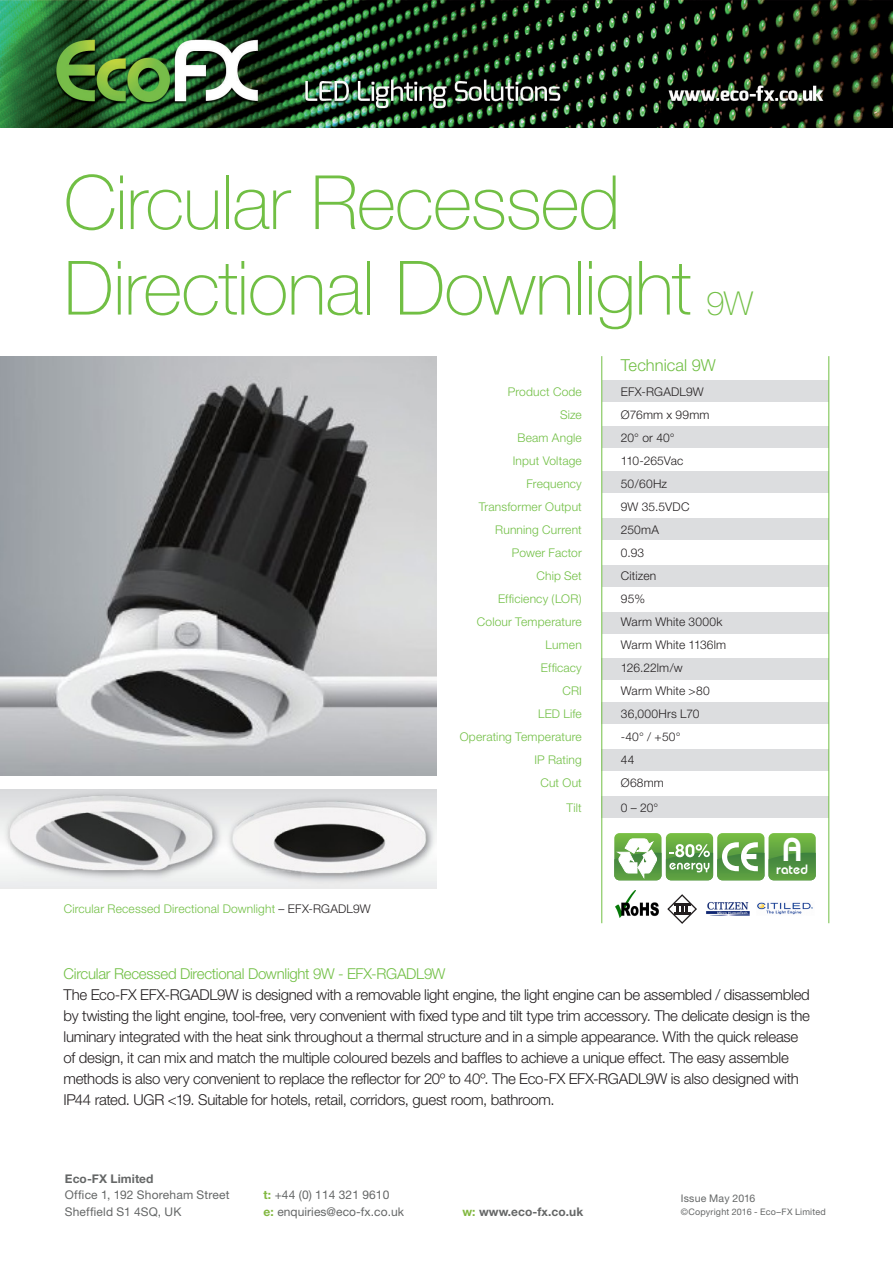
<style>
.page{position:relative;width:893px;height:1263px;background:#fff}
.page>*{position:absolute;margin:0;border:0;box-sizing:border-box;transform-origin:0 0}
.t1{font:100 75px/85.5px "Helvetica Neue";letter-spacing:-.015em;color:#71bf44}
.t2{font:100 33px "Helvetica Neue";color:#71bf44}
.t3{font:600 32.85px "Bauhaus IT Cby BT";color:#fff}
.t4{font:300 16.5px "Helvetica Neue";color:#71bf44}
.t5{font:300 15px/21px "Helvetica Neue";letter-spacing:-.02em;color:#231f20}
.t6{font:300 15px "Helvetica Neue";letter-spacing:-.02em;color:#71bf44}
.t7{font:600 13.5px "Bauhaus IT Cby BT";color:#fff}
.t8{font:300 12px "Helvetica Neue";letter-spacing:.015em;color:#71bf44}
.t9{font:300 12px "Helvetica Neue";letter-spacing:.015em;color:#231f20}
.t10{font:12px/16.5px "Helvetica Neue";letter-spacing:.01em;color:#656767}
.t11{font:700 12px "Helvetica Neue";letter-spacing:.005em;color:#656767}
.t12{font:300 12px "Helvetica Neue";letter-spacing:-.005em;color:#231f20}
.t13{font:10.5px "Helvetica Neue";letter-spacing:.015em;color:#656767}
.t14{font:9px "Helvetica Neue";letter-spacing:.02em;color:#656767}
.s1{color:#231f20}
.s2{font-weight:700;color:#82b840}
.s3{color:#82b840}
</style>
<div class="page">
<img style="left:0;top:0;width:893px;height:127px">
<img style="left:0;top:356px;width:436px;height:419px">
<img style="left:0;top:789px;width:436px;height:100px">
<div style="left:602px;top:612px;width:227px;height:22px;background:#dcdddf"></div>
<div style="left:601px;top:658px;width:228px;height:22px;background:#dcdddf"></div>
<div style="left:601px;top:702px;width:228px;height:22px;background:#dcdddf"></div>
<div style="left:602px;top:564px;width:227px;height:22px;background:#dcdddf"></div>
<div style="left:602px;top:518px;width:227px;height:22px;background:#dcdddf"></div>
<div style="left:602px;top:471px;width:227px;height:21px;background:#dcdddf"></div>
<div style="left:602px;top:426px;width:227px;height:22px;background:#dcdddf"></div>
<div style="left:602px;top:380px;width:227px;height:22px;background:#dcdddf"></div>
<div style="left:601px;top:749px;width:228px;height:22px;background:#dcdddf"></div>
<div style="left:601px;top:796px;width:228px;height:22px;background:#dcdddf"></div>
<hr style="left:601px;top:356px;width:1px;height:567px;background:#71bf44">
<hr style="left:828px;top:356px;width:1px;height:567px;background:#71bf44">
<svg style="left:614px;top:833px;width:202px;height:47px"></svg>
<img style="left:616px;top:890px;width:42px;height:27px">
<svg style="left:667px;top:894px;width:30px;height:30px"></svg>
<hr style="left:674px;top:912px;width:16px;height:3px;background:#231f20">
<img style="left:757px;top:902px;width:56px;height:13px">
<img style="left:706px;top:901px;width:44px;height:15px">
<h1 class="t1" style="left:64px;top:160px;width:629px">Circular Recessed<br>Directional Downlight</h1>
<h2 class="t2" style="left:706px;top:284px;width:49px">9W</h2>
<p class="t4" style="left:621px;top:355px;width:96px">Technical 9W</p>
<p class="t8" style="left:64px;top:902px;width:308px">Circular Recessed Directional Downlight <span class="s1">– EFX-RGADL9W</span></p>
<p class="t8" style="left:508px;top:384px;width:76px">Product Code</p>
<p class="t9" style="left:621px;top:384px;width:84px">EFX-RGADL9W</p>
<p class="t8" style="left:560px;top:407px;width:23px">Size</p>
<p class="t9" style="left:621px;top:407px;width:90px">Ø76mm x 99mm</p>
<p class="t8" style="left:517px;top:430px;width:66px">Beam Angle</p>
<p class="t9" style="left:621px;top:430px;width:55px">20° or 40°</p>
<p class="t8" style="left:513px;top:453px;width:71px">Input Voltage</p>
<p class="t12" style="left:621px;top:453px;width:64px">110-265Vac</p>
<p class="t8" style="left:526px;top:476px;width:57px">Frequency</p>
<p class="t9" style="left:621px;top:476px;width:48px">50/60Hz</p>
<p class="t8" style="left:479px;top:499px;width:105px">Transformer Output</p>
<p class="t9" style="left:621px;top:499px;width:70px">9W 35.5VDC</p>
<p class="t8" style="left:495px;top:522px;width:88px">Running Current</p>
<p class="t9" style="left:621px;top:522px;width:40px">250mA</p>
<p class="t8" style="left:512px;top:545px;width:71px">Power Factor</p>
<p class="t9" style="left:621px;top:545px;width:25px">0.93</p>
<p class="t8" style="left:536px;top:568px;width:47px">Chip Set</p>
<p class="t9" style="left:621px;top:568px;width:37px">Citizen</p>
<p class="t8" style="left:498px;top:591px;width:85px">Efficiency (LOR)</p>
<p class="t9" style="left:621px;top:591px;width:26px">95%</p>
<p class="t8" style="left:477px;top:614px;width:107px">Colour Temperature</p>
<p class="t9" style="left:621px;top:614px;width:103px">Warm White 3000k</p>
<p class="t8" style="left:546px;top:637px;width:38px">Lumen</p>
<p class="t9" style="left:621px;top:637px;width:107px">Warm White 1136lm</p>
<p class="t8" style="left:541px;top:660px;width:42px">Efficacy</p>
<p class="t9" style="left:621px;top:660px;width:63px">126.22lm/w</p>
<p class="t8" style="left:562px;top:683px;width:21px">CRI</p>
<p class="t9" style="left:621px;top:683px;width:90px">Warm White &gt;80</p>
<p class="t8" style="left:538px;top:706px;width:45px">LED Life</p>
<p class="t9" style="left:621px;top:706px;width:80px">36,000Hrs L70</p>
<p class="t8" style="left:460px;top:729px;width:124px">Operating Temperature</p>
<p class="t9" style="left:621px;top:729px;width:61px">-40° / +50°</p>
<p class="t8" style="left:534px;top:752px;width:49px">IP Rating</p>
<p class="t9" style="left:621px;top:752px;width:15px">44</p>
<p class="t8" style="left:540px;top:775px;width:43px">Cut Out</p>
<p class="t9" style="left:621px;top:775px;width:45px">Ø68mm</p>
<p class="t8" style="left:567px;top:800px;width:17px">Tilt</p>
<p class="t9" style="left:621px;top:800px;width:39px">0 – 20°</p>
<h3 class="t3" style="left:782px;top:829px;width:22px">A</h3>
<p class="t7" style="left:776px;top:861px;width:33px">rated</p>
<p class="t6" style="left:64px;top:964px;width:383px">Circular Recessed Directional Downlight 9W - EFX-RGADL9W</p>
<p class="t5" style="left:64px;top:984px;width:748px">The Eco-FX EFX-RGADL9W is designed with a removable light engine, the light engine can be assembled / disassembled by twisting the light engine, tool-free, very convenient with fixed type and tilt type trim accessory. The delicate design is the luminary integrated with the heat sink throughout a thermal structure and in a simple appearance. With the quick release of design, it can mix and match the multiple coloured bezels and baffles to achieve a unique effect. The easy assemble methods is also very convenient to replace the reflector for 20º to 40º. The Eco-FX EFX-RGADL9W is also designed with IP44 rated. UGR &lt;19. Suitable for hotels, retail, corridors, guest room, bathroom.</p>
<p class="t11" style="left:65px;top:1171px;width:90px">Eco-FX Limited</p>
<p class="t10" style="left:65px;top:1187px;width:166px">Office 1, 192 Shoreham Street<br>Sheffield S1 4SQ, UK</p>
<p class="t10" style="left:264px;top:1187px;width:142px"><span class="s2">t:</span> +44 (0) 114 321 9610<br><span class="s2">e:</span> enquiries@eco-fx.co.uk</p>
<p class="t11" style="left:462px;top:1204px;width:122px"><span class="s3">w:</span> www.eco-fx.co.uk</p>
<p class="t13" style="left:681px;top:1192px;width:76px">Issue May 2016</p>
<p class="t14" style="left:681px;top:1207px;width:146px">©Copyright 2016 - Eco–FX Limited</p>
</div>
